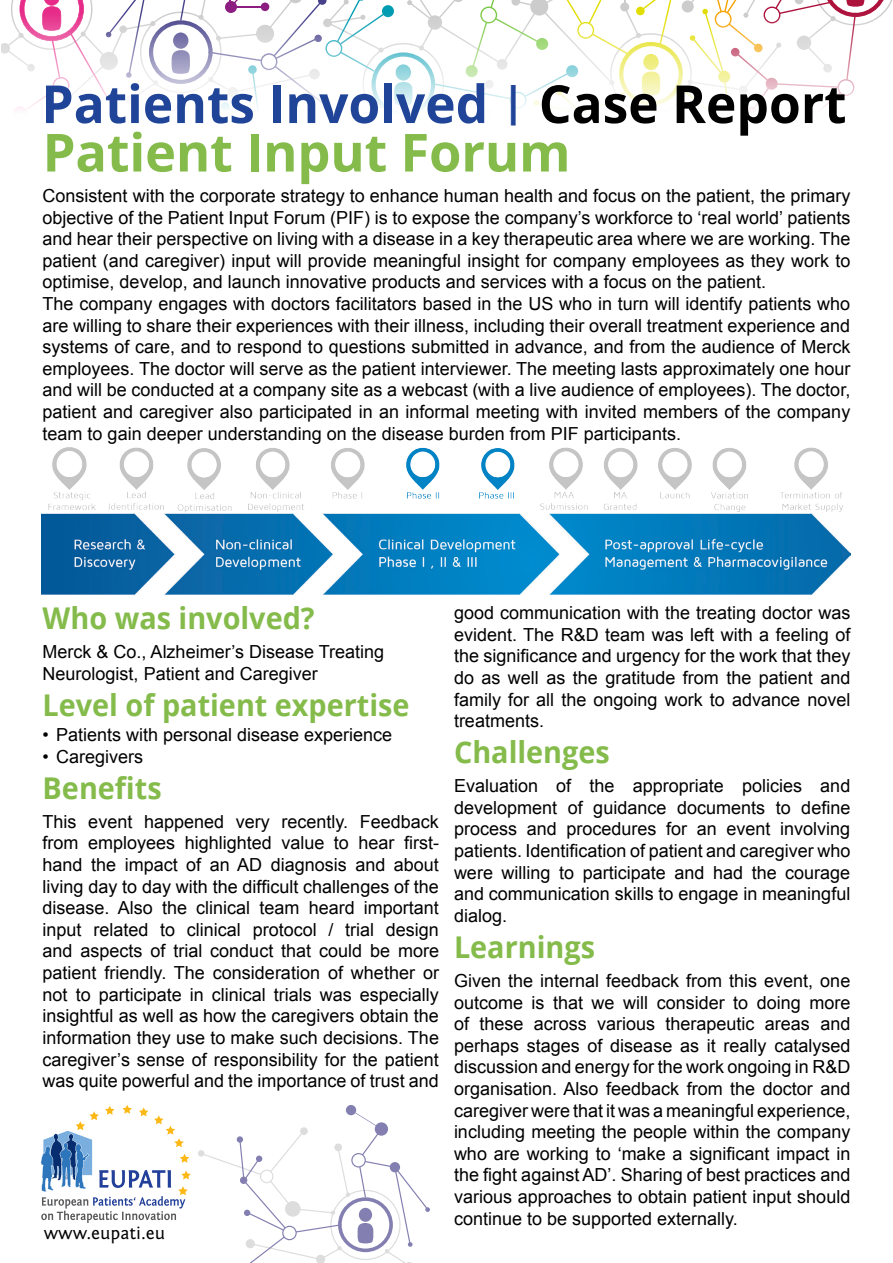
<style>
.page{position:relative;width:893px;height:1263px;background:#fff}
.page>*{position:absolute;margin:0;border:0;box-sizing:border-box;transform-origin:0 0}
.t1{font:700 52.5px "Open Sans";color:#204497}
.t2{font:700 52.5px "Open Sans";letter-spacing:-.005em;color:#84bb4b}
.Heading2_2{font:700 30px "Open Sans";color:#84bb4b;scale:.96 1}
.Paragraph12{font:18px/21.6px "Arial";color:#000;text-align:justify}
.t3{font:18px "Fontin Sans";color:#000}
.s1{font-size:40.5px}
.s2{color:#000}
</style>
<div class="page">
<svg style="left:2px;top:0;width:891px;height:110px"></svg>
<svg style="left:41px;top:1105px;width:150px;height:118px"></svg>
<svg style="left:346px;top:1105px;width:10px;height:10px"></svg>
<svg style="left:198px;top:1110px;width:232px;height:153px"></svg>
<div style="left:261px;top:1170px;width:12px;height:12px;background:#fff;border-radius:50%"></div>
<div style="left:260px;top:1169px;width:14px;height:14px;border:1px solid #ccc;border-radius:50%"></div>
<img style="left:41px;top:447px;width:810px;height:148px">
<h1 class="t1" style="left:41px;top:67px;width:807px">Patients Involved <span class="s1">|</span> <span class="s2">Case Report</span></h1>
<p class="t2" style="left:43px;top:115px;width:529px">Patient Input Forum</p>
<p class="Paragraph12" style="left:43px;top:185px;width:809px">Consistent with the corporate strategy to enhance human health and focus on the patient, the primary objective of the Patient Input Forum (PIF) is to expose the company’s workforce to ‘real world’ patients and hear their perspective on living with a disease in a key therapeutic area where we are working. The patient (and caregiver) input will provide meaningful insight for company employees as they work to optimise, develop, and launch innovative products and services with a focus on the patient.</p>
<p class="Paragraph12" style="left:43px;top:293px;width:809px">The company engages with doctors facilitators based in the US who in turn will identify patients who are willing to share their experiences with their illness, including their overall treatment experience and systems of care, and to respond to questions submitted in advance, and from the audience of Merck employees. The doctor will serve as the patient interviewer. The meeting lasts approximately one hour and will be conducted at a company site as a webcast (with a live audience of employees). The doctor, patient and caregiver also participated in an informal meeting with invited members of the company team to gain deeper understanding on the disease burden from PIF participants.</p>
<p class="Heading2_2" style="left:43px;top:597px;width:285px">Who was involved?</p>
<p class="Paragraph12" style="left:43px;top:641px;width:343px">Merck &amp; Co., Alzheimer’s Disease Treating<br>Neurologist, Patient and Caregiver</p>
<p class="Heading2_2" style="left:43px;top:684px;width:384px">Level of patient expertise</p>
<p class="Paragraph12" style="left:43px;top:724px;width:351px">• Patients with personal disease experience</p>
<p class="Paragraph12" style="left:43px;top:746px;width:102px">• Caregivers</p>
<p class="Heading2_2" style="left:43px;top:767px;width:126px">Benefits</p>
<p class="Paragraph12" style="left:43px;top:811px;width:398px">This event happened very recently. Feedback from employees highlighted value to hear first&shy;hand the impact of an AD diagnosis and about living day to day with the difficult challenges of the disease. Also the clinical team heard important input related to clinical protocol / trial design and aspects of trial conduct that could be more patient friendly. The consideration of whether or not to participate in clinical trials was especially insightful as well as how the caregivers obtain the information they use to make such decisions. The caregiver’s sense of responsibility for the patient was quite powerful and the importance of trust and</p>
<p class="t3" style="left:44px;top:1223px;width:123px">www.eupati.eu</p>
<p class="Paragraph12" style="left:454px;top:602px;width:398px">good communication with the treating doctor was evident. The R&amp;D team was left with a feeling of the significance and urgency for the work that they do as well as the gratitude from the patient and family for all the ongoing work to advance novel treatments.</p>
<p class="Heading2_2" style="left:454px;top:731px;width:164px">Challenges</p>
<p class="Paragraph12" style="left:454px;top:775px;width:398px">Evaluation of the appropriate policies and development of guidance documents to define process and procedures for an event involving patients. Identification of patient and caregiver who were willing to participate and had the courage and communication skills to engage in meaningful dialog.</p>
<p class="Heading2_2" style="left:454px;top:926px;width:148px">Learnings</p>
<p class="Paragraph12" style="left:454px;top:970px;width:398px">Given the internal feedback from this event, one outcome is that we will consider to doing more of these across various therapeutic areas and perhaps stages of disease as it really catalysed discussion and energy for the work ongoing in R&amp;D organisation. Also feedback from the doctor and caregiver were that it was a meaningful experience, including meeting the people within the company who are working to ‘make a significant impact in the fight against AD’. Sharing of best practices and various approaches to obtain patient input should continue to be supported externally.</p>
</div>
